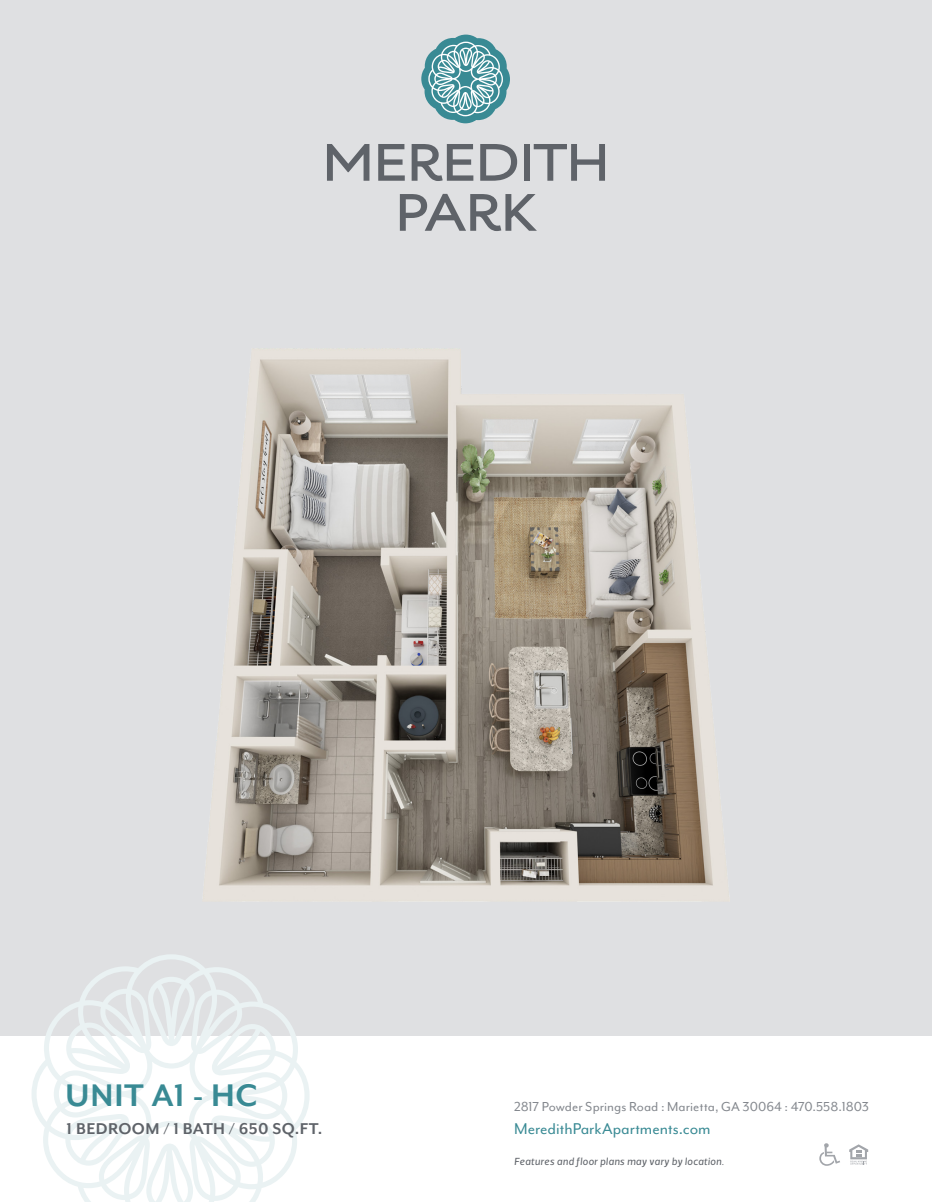
<style>
.page{position:relative;width:932px;height:1202px;background:#fff}
.page>*{position:absolute;margin:0;border:0;box-sizing:border-box;transform-origin:0 0}
.t1{font:700 36px "Mr Eaves Mod OT";letter-spacing:.02em;color:#398a94}
.t2{font:18px "Mr Eaves Mod OT";letter-spacing:-.005em;color:#398a94}
.t3{font:700 18px "Mr Eaves Mod OT";letter-spacing:.02em;color:#5f6369}
.t4{font:15px "Mr Eaves Mod OT";color:#84888e}
.t5{font:italic 10.5px "Velino Sans";letter-spacing:.025em;color:#5f6369}
</style>
<div class="page">
<div style="left:0;top:0;width:932px;height:1035px;background:#dfe0e2"></div>
<svg style="left:31px;top:954px;width:278px;height:248px"></svg>
<svg style="left:849px;top:1144px;width:19px;height:20px"></svg>
<svg style="left:819px;top:1143px;width:21px;height:22px"></svg>
<svg style="left:327px;top:144px;width:42px;height:37px"></svg>
<svg style="left:378px;top:144px;width:27px;height:37px"></svg>
<svg style="left:411px;top:144px;width:62px;height:37px"></svg>
<svg style="left:480px;top:144px;width:37px;height:37px"></svg>
<div style="left:523px;top:144px;width:6px;height:37px;background:#5f6369"></div>
<svg style="left:533px;top:144px;width:72px;height:37px"></svg>
<svg style="left:400px;top:194px;width:137px;height:37px"></svg>
<svg style="left:421px;top:35px;width:89px;height:88px"></svg>
<img style="left:203px;top:349px;width:524px;height:550px">
<p class="t1" style="left:65px;top:1074px;width:194px">UNIT A1 - HC</p>
<p class="t3" style="left:67px;top:1118px;width:257px">1 BEDROOM / 1 BATH / 650 SQ.FT.</p>
<p class="t4" style="left:514px;top:1098px;width:356px">2817 Powder Springs Road : Marietta, GA 30064 : 470.558.1803</p>
<p class="t2" style="left:514px;top:1118px;width:198px">MeredithParkApartments.com</p>
<p class="t5" style="left:514px;top:1155px;width:211px">Features and floor plans may vary by location.</p>
</div>
